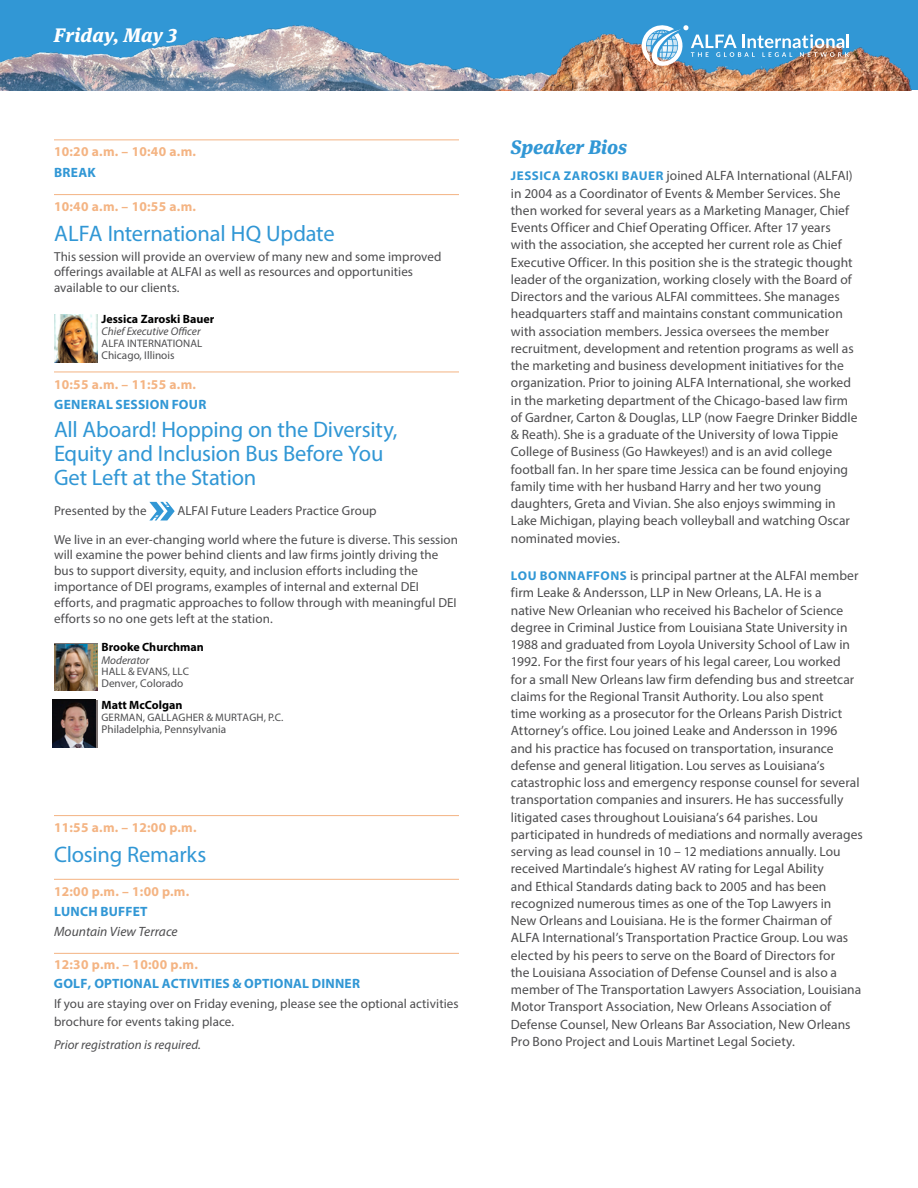
<style>
.page{position:relative;width:918px;height:1188px;background:#fff}
.page>*{position:absolute;margin:0;border:0;box-sizing:border-box;transform-origin:0 0}
.t1{font:22.5px/24px "Myriad Pro";letter-spacing:-.01em;color:#3197d5}
.t2{font:italic 800 19.5px "Meta Serif Pro";letter-spacing:-.005em;color:#3197d5}
.t3{font:italic 800 19.5px "Meta Serif Pro";letter-spacing:.02em;color:#fff}
.t4{font:13.5px/17.2px "Myriad Pro";letter-spacing:.005em;color:#4d4d4f}
.t5{font:700 13.5px "Myriad Pro";letter-spacing:.02em;color:#f4b483}
.t6{font:700 13.5px "Myriad Pro";letter-spacing:.015em;color:#3197d5}
.t7{font:italic 13.5px "Myriad Pro";letter-spacing:.005em;color:#4d4d4f}
.t8{font:13.05px/15.8px "Myriad Pro";letter-spacing:.005em;color:#4d4d4f}
.t9{font:italic 13.05px "Myriad Pro";color:#4d4d4f}
.t10{font:700 12px "Myriad Pro";color:#000}
.t11{font:11.25px "Myriad Pro";color:#4d4d4f}
.t12{font:italic 11.25px "Myriad Pro";color:#4d4d4f}
.t13{font:10.8px "Myriad Pro";letter-spacing:.01em;color:#4d4d4f}
.s1{font-weight:700;font-size:12.75px;color:#3197d5}
</style>
<div class="page">
<div style="left:0;top:0;width:918px;height:90px;background:#3197d5"></div>
<img style="left:0;top:25px;width:912px;height:65px">
<svg style="left:639px;top:25px;width:210px;height:41px"></svg>
<hr style="left:54px;top:140px;width:405px;height:1px;background:#f4b483">
<hr style="left:54px;top:194px;width:405px;height:1px;background:#f4b483">
<hr style="left:54px;top:372px;width:405px;height:1px;background:#f4b483">
<hr style="left:54px;top:815px;width:405px;height:1px;background:#f4b483">
<hr style="left:54px;top:879px;width:405px;height:1px;background:#f4b483">
<hr style="left:54px;top:953px;width:405px;height:1px;background:#f4b483">
<img style="left:54px;top:314px;width:43px;height:48px">
<svg style="left:149px;top:502px;width:26px;height:18px"></svg>
<div style="left:54px;top:643px;width:43px;height:48px;background:#7c7472"></div>
<img style="left:54px;top:644px;width:43px;height:47px">
<div style="left:54px;top:700px;width:43px;height:48px;background:#7c7472"></div>
<img style="left:52px;top:700px;width:44px;height:48px">
<h2 class="t3" style="left:54px;top:19px;width:125px">Friday, May 3</h2>
<p class="t5" style="left:54px;top:143px;width:144px">10:20 a.m. – 10:40 a.m.</p>
<p class="t6" style="left:54px;top:163px;width:43px">BREAK</p>
<p class="t5" style="left:54px;top:198px;width:144px">10:40 a.m. – 10:55 a.m.</p>
<h1 class="t1" style="left:54px;top:221px;width:282px">ALFA International HQ Update</h1>
<p class="t8" style="left:54px;top:248px;width:389px">This session will provide an overview of many new and some improved offerings available at ALFAI as well as resources and opportunities available to our clients.</p>
<p class="t10" style="left:102px;top:311px;width:114px">Jessica Zaroski Bauer</p>
<p class="t12" style="left:102px;top:324px;width:101px">Chief Executive Officer</p>
<p class="t13" style="left:102px;top:337px;width:102px">ALFA INTERNATIONAL</p>
<p class="t11" style="left:102px;top:348px;width:75px">Chicago, Illinois</p>
<p class="t5" style="left:54px;top:375px;width:144px">10:55 a.m. – 11:55 a.m.</p>
<p class="t6" style="left:54px;top:396px;width:154px">GENERAL SESSION FOUR</p>
<h1 class="t1" style="left:54px;top:417px;width:345px">All Aboard! Hopping on the Diversity,<br>Equity and Inclusion Bus Before You<br>Get Left at the Station</h1>
<p class="t8" style="left:54px;top:502px;width:94px">Presented by the</p>
<p class="t8" style="left:177px;top:502px;width:201px">ALFAI Future Leaders Practice Group</p>
<p class="t8" style="left:54px;top:531px;width:406px">We live in an ever-changing world where the future is diverse. This session will examine the power behind clients and law firms jointly driving the bus to support diversity, equity, and inclusion efforts including the importance of DEI programs, examples of internal and external DEI efforts, and pragmatic approaches to follow through with meaningful DEI efforts so no one gets left at the station.</p>
<p class="t10" style="left:102px;top:640px;width:104px">Brooke Churchman</p>
<p class="t12" style="left:102px;top:653px;width:49px">Moderator</p>
<p class="t13" style="left:102px;top:665px;width:89px">HALL &amp; EVANS, LLC</p>
<p class="t11" style="left:102px;top:677px;width:83px">Denver, Colorado</p>
<p class="t10" style="left:102px;top:697px;width:83px">Matt McColgan</p>
<p class="t13" style="left:102px;top:710px;width:183px">GERMAN, GALLAGHER &amp; MURTAGH, P.C.</p>
<p class="t11" style="left:102px;top:722px;width:126px">Philadelphia, Pennsylvania</p>
<p class="t5" style="left:54px;top:819px;width:144px">11:55 a.m. – 12:00 p.m.</p>
<h1 class="t1" style="left:54px;top:842px;width:154px">Closing Remarks</h1>
<p class="t5" style="left:54px;top:883px;width:137px">12:00 p.m. – 1:00 p.m.</p>
<p class="t6" style="left:54px;top:903px;width:95px">LUNCH BUFFET</p>
<p class="t7" style="left:54px;top:923px;width:125px">Mountain View Terrace</p>
<p class="t5" style="left:54px;top:956px;width:145px">12:30 p.m. – 10:00 p.m.</p>
<p class="t6" style="left:54px;top:975px;width:308px">GOLF, OPTIONAL ACTIVITIES &amp; OPTIONAL DINNER</p>
<p class="t8" style="left:54px;top:994px;width:406px;line-height:18.5px">If you are staying over on Friday evening, please see the optional activities brochure for events taking place.</p>
<p class="t9" style="left:54px;top:1037px;width:149px">Prior registration is required.</p>
<h2 class="t2" style="left:511px;top:132px;width:118px">Speaker Bios</h2>
<p class="t4" style="left:511px;top:167px;width:348px"><span class="s1">JESSICA ZAROSKI BAUER</span> joined ALFA International (ALFAI) in 2004 as a Coordinator of Events &amp; Member Services. She then worked for several years as a Marketing Manager, Chief Events Officer and Chief Operating Officer. After 17 years with the association, she accepted her current role as Chief Executive Officer. In this position she is the strategic thought leader of the organization, working closely with the Board of Directors and the various ALFAI committees. She manages headquarters staff and maintains constant communication with association members. Jessica oversees the member recruitment, development and retention programs as well as the marketing and business development initiatives for the organization. Prior to joining ALFA International, she worked in the marketing department of the Chicago-based law firm of Gardner, Carton &amp; Douglas, LLP (now Faegre Drinker Biddle &amp; Reath). She is a graduate of the University of Iowa Tippie College of Business (Go Hawkeyes!) and is an avid college football fan. In her spare time Jessica can be found enjoying family time with her husband Harry and her two young daughters, Greta and Vivian. She also enjoys swimming in Lake Michigan, playing beach volleyball and watching Oscar nominated movies.</p>
<p class="t4" style="left:511px;top:567px;width:354px"><span class="s1">LOU BONNAFFONS</span> is principal partner at the ALFAI member firm Leake &amp; Andersson, LLP in New Orleans, LA. He is a<br>native New Orleanian who received his Bachelor of Science degree in Criminal Justice from Louisiana State University in 1988 and graduated from Loyola University School of Law in 1992. For the first four years of his legal career, Lou worked<br>for a small New Orleans law firm defending bus and streetcar claims for the Regional Transit Authority. Lou also spent<br>time working as a prosecutor for the Orleans Parish District Attorney’s office. Lou joined Leake and Andersson in 1996<br>and his practice has focused on transportation, insurance defense and general litigation. Lou serves as Louisiana’s catastrophic loss and emergency response counsel for several transportation companies and insurers. He has successfully litigated cases throughout Louisiana’s 64 parishes. Lou participated in hundreds of mediations and normally averages serving as lead counsel in 10 – 12 mediations annually. Lou received Martindale’s highest AV rating for Legal Ability<br>and Ethical Standards dating back to 2005 and has been recognized numerous times as one of the Top Lawyers in<br>New Orleans and Louisiana. He is the former Chairman of ALFA International’s Transportation Practice Group. Lou was elected by his peers to serve on the Board of Directors for<br>the Louisiana Association of Defense Counsel and is also a member of The Transportation Lawyers Association, Louisiana Motor Transport Association, New Orleans Association of Defense Counsel, New Orleans Bar Association, New Orleans Pro Bono Project and Louis Martinet Legal Society.</p>
</div>
